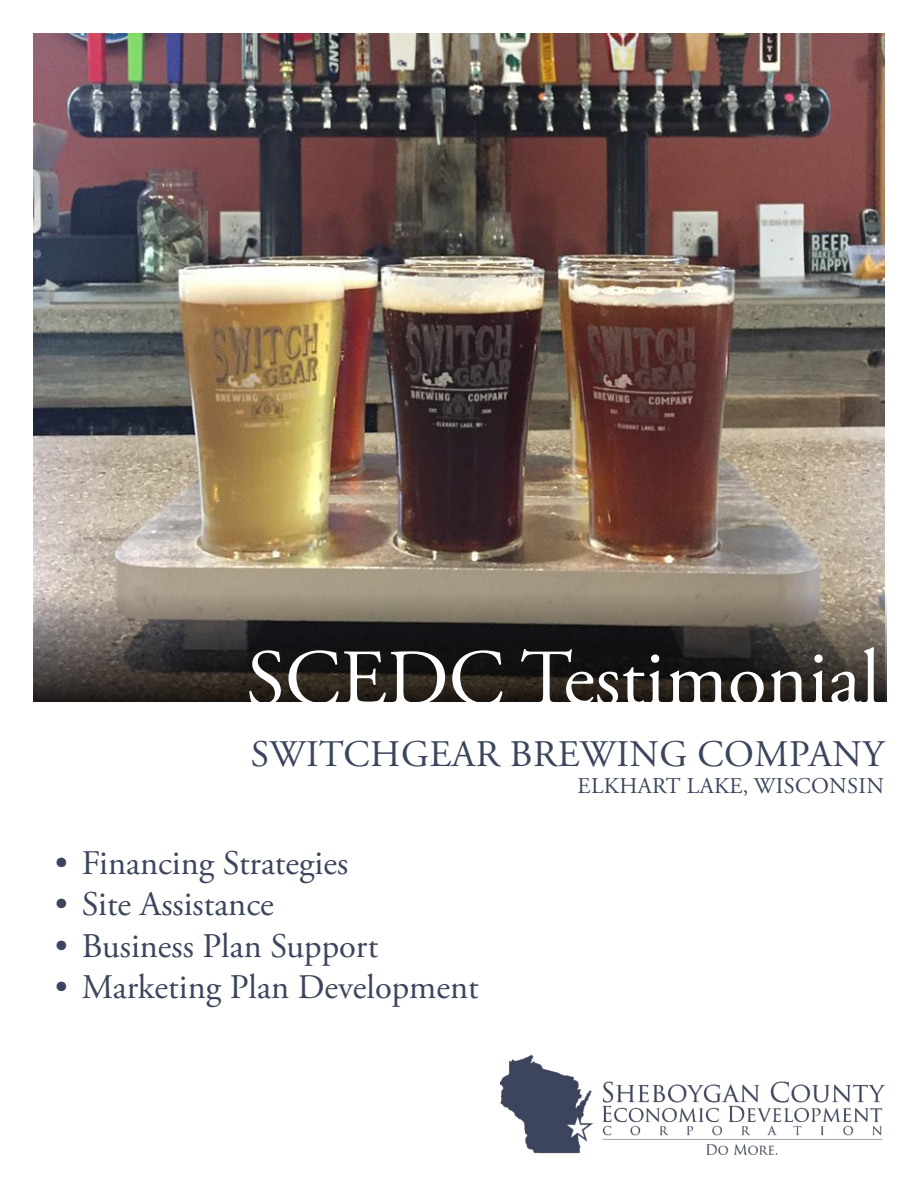
<style>
.page{position:relative;width:918px;height:1188px;background:#fff}
.page>*{position:absolute;margin:0;border:0;box-sizing:border-box;transform-origin:0 0}
.t1{font:79.5px "Adobe Garamond Pro";color:#fff}
.t2{font:37.5px "Adobe Garamond Pro";letter-spacing:.015em;color:#3b455d}
.t3{font:34.5px "Adobe Garamond Pro";color:#3c455d}
.t4{font:22.5px "Adobe Garamond Pro";letter-spacing:.015em;color:#3b455d}
</style>
<div class="page">
<img style="left:34px;top:34px;width:850px;height:559px">
<svg style="left:34px;top:593px;width:853px;height:108px;background:#48423c"></svg>
<img style="left:501px;top:1056px;width:383px;height:98px">
<p class="t1" style="left:246px;top:631px;width:636px">SCEDC Testimonial</p>
<p class="t2" style="left:251px;top:732px;width:635px">SWITCHGEAR BREWING COMPANY</p>
<p class="t4" style="left:578px;top:773px;width:308px">ELKHART LAKE, WISCONSIN</p>
<p class="t3" style="left:55px;top:842px;width:295px">• Financing Strategies</p>
<p class="t3" style="left:55px;top:884px;width:221px">• Site Assistance</p>
<p class="t3" style="left:55px;top:925px;width:325px">• Business Plan Support</p>
<p class="t3" style="left:55px;top:966px;width:426px">• Marketing Plan Development</p>
</div>
